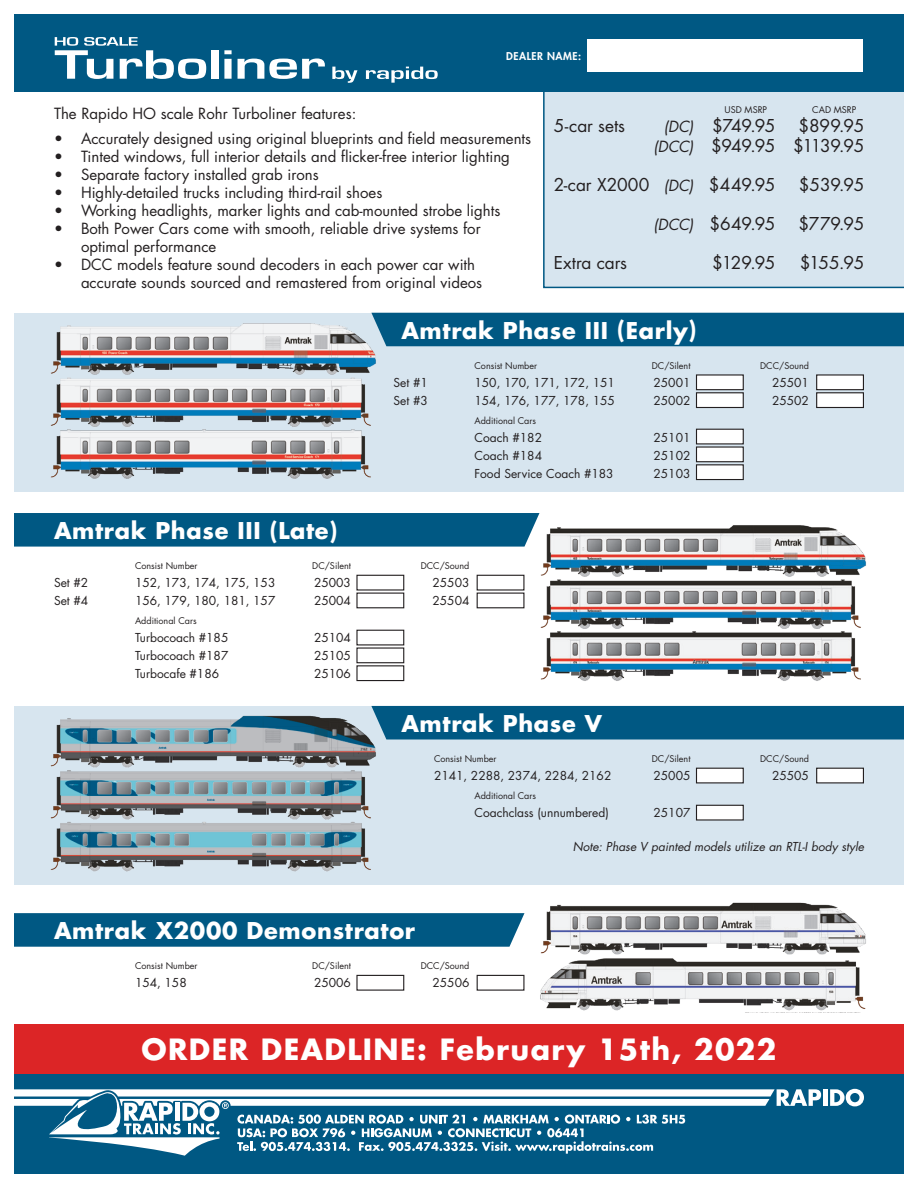
<style>
.page{position:relative;width:918px;height:1188px;background:#fff}
.page>*{position:absolute;margin:0;border:0;box-sizing:border-box;transform-origin:0 0}
.t1{font:700 28.5px "Futura Std";letter-spacing:.05em;color:#fff}
.t2{font:700 22.5px "Futura Std";letter-spacing:.03em;color:#fff}
.t3{font:17.25px "Futura Std";letter-spacing:-.015em;color:#231f20}
.t4{font:15px/18px "Futura Std";color:#231f20}
.t5{font:12px "Futura Std";color:#231f20}
.t6{font:italic 12px "Futura Std";color:#231f20}
.t7{font:800 10.5px "Futura Std";letter-spacing:.05em;color:#fff}
.t8{font:9px "Futura Std";color:#231f20}
.s1{font-style:italic;font-size:15px}
</style>
<div class="page">
<div style="left:0;top:706px;width:918px;height:178px;background:#d7e5ef"></div>
<img style="left:50px;top:715px;width:326px;height:157px">
<div style="left:371px;top:706px;width:533px;height:34px;background:#005883"></div>
<div style="left:697px;top:768px;width:46px;height:15px;background:#fff"></div>
<div style="left:696px;top:768px;width:48px;height:15px;border:1px solid #231f20"></div>
<div style="left:817px;top:768px;width:46px;height:15px;background:#fff"></div>
<div style="left:816px;top:768px;width:48px;height:15px;border:1px solid #231f20"></div>
<div style="left:697px;top:805px;width:46px;height:15px;background:#fff"></div>
<div style="left:696px;top:805px;width:48px;height:16px;border:1px solid #231f20"></div>
<div style="left:543px;top:92px;width:361px;height:196px;background:#d7e5ef"></div>
<div style="left:0;top:0;width:918px;height:92px;background:#005883"></div>
<svg style="left:332px;top:67px;width:26px;height:16px"></svg>
<svg style="left:366px;top:67px;width:72px;height:16px"></svg>
<div style="left:211px;top:50px;width:7px;height:29px;background:#fff"></div>
<svg style="left:224px;top:50px;width:8px;height:29px"></svg>
<svg style="left:238px;top:58px;width:87px;height:21px"></svg>
<svg style="left:55px;top:37px;width:151px;height:42px"></svg>
<div style="left:0;top:1074px;width:918px;height:114px;background:#005883"></div>
<div style="left:0;top:1024px;width:918px;height:50px;background:#dc2526"></div>
<hr style="left:823px;top:1089px;width:4px;height:17px;background:#fff">
<svg style="left:830px;top:1089px;width:34px;height:17px"></svg>
<svg style="left:14px;top:1089px;width:807px;height:67px"></svg>
<div style="left:588px;top:40px;width:275px;height:32px;background:#fff"></div>
<div style="left:0;top:313px;width:918px;height:179px;background:#d7e5ef"></div>
<img style="left:50px;top:323px;width:326px;height:156px">
<div style="left:371px;top:313px;width:533px;height:33px;background:#005883"></div>
<div style="left:697px;top:465px;width:46px;height:15px;background:#fff"></div>
<div style="left:696px;top:464px;width:48px;height:16px;border:1px solid #231f20"></div>
<div style="left:697px;top:429px;width:46px;height:15px;background:#fff"></div>
<div style="left:696px;top:429px;width:48px;height:15px;border:1px solid #231f20"></div>
<div style="left:697px;top:375px;width:46px;height:15px;background:#fff"></div>
<div style="left:696px;top:374px;width:48px;height:16px;border:1px solid #231f20"></div>
<div style="left:817px;top:375px;width:46px;height:15px;background:#fff"></div>
<div style="left:816px;top:374px;width:48px;height:16px;border:1px solid #231f20"></div>
<div style="left:697px;top:447px;width:46px;height:15px;background:#fff"></div>
<div style="left:696px;top:446px;width:48px;height:16px;border:1px solid #231f20"></div>
<div style="left:697px;top:393px;width:46px;height:14px;background:#fff"></div>
<div style="left:696px;top:392px;width:48px;height:16px;border:1px solid #231f20"></div>
<div style="left:817px;top:393px;width:46px;height:14px;background:#fff"></div>
<div style="left:816px;top:392px;width:48px;height:16px;border:1px solid #231f20"></div>
<div style="left:14px;top:513px;width:525px;height:34px;background:#005883"></div>
<div style="left:356px;top:665px;width:48px;height:16px;border:1px solid #231f20"></div>
<div style="left:356px;top:630px;width:48px;height:15px;border:1px solid #231f20"></div>
<div style="left:356px;top:575px;width:48px;height:16px;border:1px solid #231f20"></div>
<div style="left:477px;top:575px;width:47px;height:16px;border:1px solid #231f20"></div>
<div style="left:356px;top:647px;width:48px;height:16px;border:1px solid #231f20"></div>
<div style="left:356px;top:593px;width:48px;height:15px;border:1px solid #231f20"></div>
<div style="left:477px;top:593px;width:47px;height:15px;border:1px solid #231f20"></div>
<img style="left:540px;top:525px;width:326px;height:156px">
<svg style="left:14px;top:913px;width:510px;height:34px;background:#065c86"></svg>
<div style="left:356px;top:975px;width:48px;height:16px;border:1px solid #231f20"></div>
<div style="left:477px;top:975px;width:47px;height:16px;border:1px solid #231f20"></div>
<img style="left:540px;top:902px;width:326px;height:109px">
<div style="left:0;top:0;width:14px;height:1188px;background:#fff"></div>
<div style="left:904px;top:0;width:14px;height:1188px;background:#fff"></div>
<div style="left:0;top:1174px;width:918px;height:14px;background:#fff"></div>
<div style="left:0;top:0;width:918px;height:14px;background:#fff"></div>
<p class="t7" style="left:506px;top:49px;width:77px">DEALER NAME:</p>
<p class="t4" style="left:54px;top:105px;width:304px">The Rapido HO scale Rohr Turboliner features:</p>
<p class="t4" style="left:54px;top:130px;width:479px">• Accurately designed using original blueprints and field measurements</p>
<p class="t4" style="left:54px;top:148px;width:457px">• Tinted windows, full interior details and flicker-free interior lighting</p>
<p class="t4" style="left:54px;top:166px;width:266px">• Separate factory installed grab irons</p>
<p class="t4" style="left:54px;top:184px;width:330px">• Highly-detailed trucks including third-rail shoes</p>
<p class="t4" style="left:54px;top:202px;width:448px">• Working headlights, marker lights and cab-mounted strobe lights</p>
<p class="t4" style="left:81px;top:220px;width:401px;text-indent:-27px">• Both Power Cars come with smooth, reliable drive systems for optimal performance</p>
<p class="t4" style="left:81px;top:256px;width:403px;text-indent:-27px">• DCC models feature sound decoders in each power car with accurate sounds sourced and remastered from original videos</p>
<p class="t8" style="left:725px;top:104px;width:44px">USD MSRP</p>
<p class="t8" style="left:812px;top:104px;width:46px">CAD MSRP</p>
<p class="t3" style="left:554px;top:115px;width:73px">5-car sets</p>
<p class="t3" style="left:664px;top:115px;width:113px"><span class="s1">(DC)</span> $749.95</p>
<p class="t3" style="left:799px;top:115px;width:67px">$899.95</p>
<p class="t3" style="left:653px;top:134px;width:213px"><span class="s1">(DCC)</span> $949.95 $1139.95</p>
<p class="t3" style="left:554px;top:173px;width:223px">2-car X2000 <span class="s1">(DC)</span> $449.95</p>
<p class="t3" style="left:799px;top:173px;width:67px">$539.95</p>
<p class="t3" style="left:653px;top:212px;width:124px"><span class="s1">(DCC)</span> $649.95</p>
<p class="t3" style="left:799px;top:212px;width:67px">$779.95</p>
<p class="t3" style="left:554px;top:251px;width:75px">Extra cars</p>
<p class="t3" style="left:712px;top:251px;width:65px">$129.95</p>
<p class="t3" style="left:800px;top:251px;width:66px">$155.95</p>
<p class="t2" style="left:401px;top:315px;width:297px">Amtrak Phase III (Early)</p>
<p class="t8" style="left:475px;top:360px;width:64px">Consist Number</p>
<p class="t8" style="left:652px;top:360px;width:40px">DC/Silent</p>
<p class="t8" style="left:760px;top:360px;width:50px">DCC/Sound</p>
<p class="t2" style="left:54px;top:516px;width:285px">Amtrak Phase III (Late)</p>
<p class="t5" style="left:394px;top:375px;width:36px">Set #1</p>
<p class="t5" style="left:475px;top:375px;width:142px">150, 170, 171, 172, 151</p>
<p class="t5" style="left:654px;top:375px;width:38px">25001</p>
<p class="t5" style="left:772px;top:375px;width:38px">25501</p>
<p class="t5" style="left:394px;top:393px;width:36px">Set #3</p>
<p class="t5" style="left:475px;top:393px;width:142px">154, 176, 177, 178, 155</p>
<p class="t5" style="left:654px;top:393px;width:38px">25002</p>
<p class="t5" style="left:772px;top:393px;width:38px">25502</p>
<p class="t8" style="left:475px;top:415px;width:63px">Additional Cars</p>
<p class="t5" style="left:475px;top:430px;width:69px">Coach #182</p>
<p class="t5" style="left:654px;top:430px;width:38px">25101</p>
<p class="t5" style="left:475px;top:448px;width:69px">Coach #184</p>
<p class="t5" style="left:654px;top:448px;width:38px">25102</p>
<p class="t5" style="left:475px;top:466px;width:141px">Food Service Coach #183</p>
<p class="t5" style="left:654px;top:466px;width:38px">25103</p>
<p class="t8" style="left:135px;top:560px;width:64px">Consist Number</p>
<p class="t8" style="left:312px;top:560px;width:40px">DC/Silent</p>
<p class="t8" style="left:421px;top:560px;width:50px">DCC/Sound</p>
<p class="t5" style="left:54px;top:575px;width:36px">Set #2</p>
<p class="t5" style="left:135px;top:575px;width:142px">152, 173, 174, 175, 153</p>
<p class="t5" style="left:314px;top:575px;width:38px">25003</p>
<p class="t5" style="left:433px;top:575px;width:38px">25503</p>
<p class="t5" style="left:54px;top:593px;width:36px">Set #4</p>
<p class="t5" style="left:135px;top:593px;width:142px">156, 179, 180, 181, 157</p>
<p class="t5" style="left:314px;top:593px;width:38px">25004</p>
<p class="t5" style="left:433px;top:593px;width:38px">25504</p>
<p class="t8" style="left:135px;top:615px;width:63px">Additional Cars</p>
<p class="t5" style="left:135px;top:630px;width:95px">Turbocoach #185</p>
<p class="t5" style="left:314px;top:630px;width:38px">25104</p>
<p class="t5" style="left:135px;top:648px;width:95px">Turbocoach #187</p>
<p class="t5" style="left:314px;top:648px;width:38px">25105</p>
<p class="t5" style="left:135px;top:666px;width:86px">Turbocafe #186</p>
<p class="t5" style="left:314px;top:666px;width:38px">25106</p>
<p class="t2" style="left:401px;top:709px;width:202px">Amtrak Phase V</p>
<p class="t8" style="left:434px;top:753px;width:64px">Consist Number</p>
<p class="t8" style="left:652px;top:753px;width:40px">DC/Silent</p>
<p class="t8" style="left:760px;top:753px;width:50px">DCC/Sound</p>
<p class="t5" style="left:434px;top:768px;width:179px">2141, 2288, 2374, 2284, 2162</p>
<p class="t5" style="left:654px;top:768px;width:38px">25005</p>
<p class="t5" style="left:772px;top:768px;width:38px">25505</p>
<p class="t8" style="left:475px;top:790px;width:63px">Additional Cars</p>
<p class="t5" style="left:475px;top:805px;width:136px">Coachclass (unnumbered)</p>
<p class="t5" style="left:654px;top:805px;width:38px">25107</p>
<p class="t2" style="left:54px;top:916px;width:363px">Amtrak X2000 Demonstrator</p>
<p class="t8" style="left:135px;top:960px;width:64px">Consist Number</p>
<p class="t8" style="left:312px;top:960px;width:40px">DC/Silent</p>
<p class="t8" style="left:421px;top:960px;width:50px">DCC/Sound</p>
<p class="t5" style="left:135px;top:975px;width:53px">154, 158</p>
<p class="t5" style="left:314px;top:975px;width:38px">25006</p>
<p class="t5" style="left:433px;top:975px;width:38px">25506</p>
<p class="t6" style="left:573px;top:838px;width:293px">Note: Phase V painted models utilize an RTL-I body style</p>
<p class="t1" style="left:141px;top:1031px;width:637px">ORDER DEADLINE: February 15th, 2022</p>
</div>
